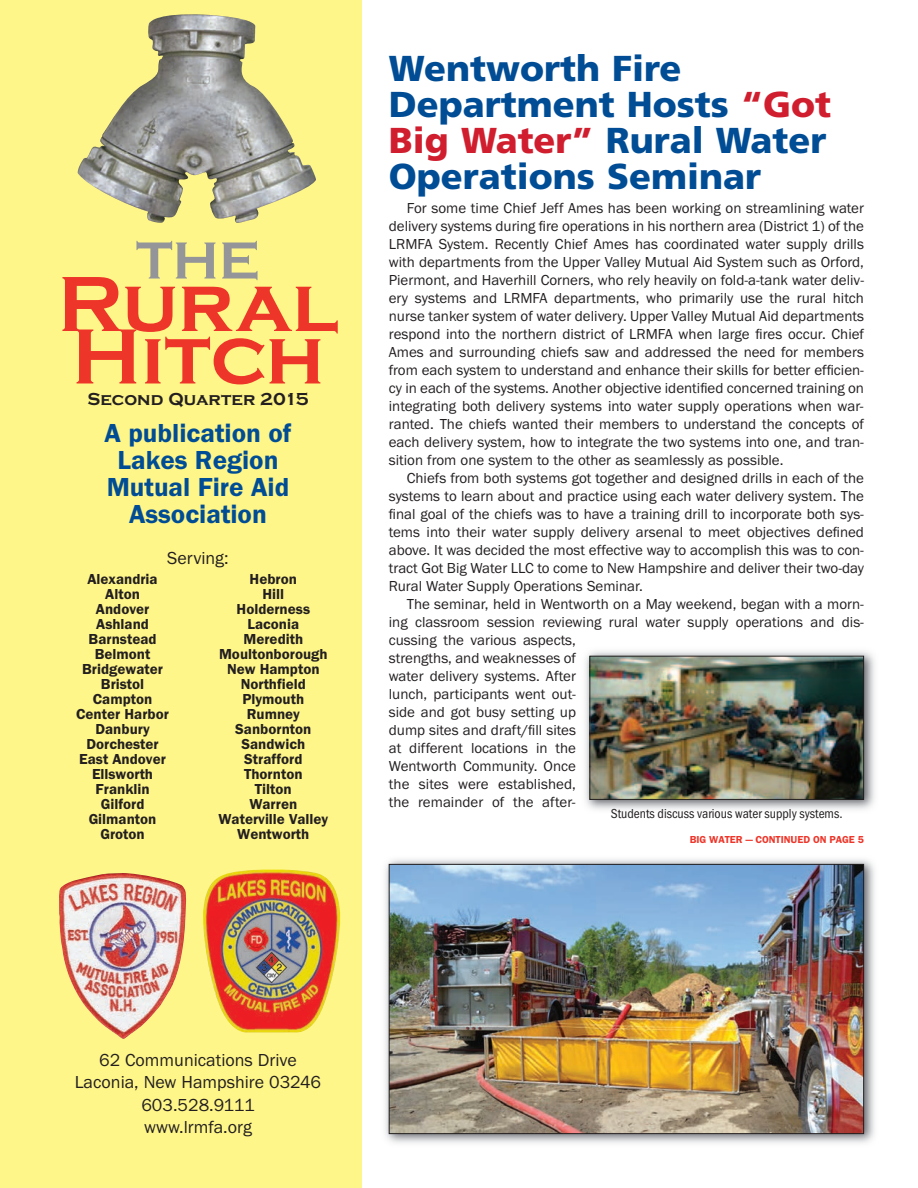
<style>
.page{position:relative;width:918px;height:1188px;background:#fff}
.page>*{position:absolute;margin:0;border:0;box-sizing:border-box;transform-origin:0 0}
.t1{font:700 81px "Copperplate Gothic";color:#ee3529}
.t2{font:700 54px "Copperplate Gothic";color:#939598}
.t3{font:900 36px/36px "Frutiger";color:#014d95}
.t4{font:27px/27px "Franklin Gothic URW Dem";color:#014d95;text-align:center}
.t5{font:18px/22.5px "Franklin Gothic";color:#231f20;text-align:center}
.t6{font:700 18px "Copperplate Gothic";color:#231f20}
.t7{font:15px/18px "Franklin Gothic";color:#231f20;text-align:justify}
.t8{font:15px/15px "Franklin Gothic URW Dem";color:#231f20;text-align:center}
.t9{font:13.5px "Franklin Gothic URW Con Boo";color:#231f20}
.t10{font:10.5px "Franklin Gothic URW Dem";color:#ee3529}
.s1{color:#d01e2e}
</style>
<div class="page">
<div style="left:0;top:0;width:362px;height:1188px;background:#fff689"></div>
<img style="left:77px;top:14px;width:239px;height:209px">
<img style="left:59px;top:873px;width:127px;height:166px">
<img style="left:203px;top:870px;width:137px;height:163px">
<img style="left:585px;top:651px;width:290px;height:159px">
<img style="left:591px;top:658px;width:271px;height:140px">
<div style="left:589px;top:656px;width:275px;height:144px;border:1px solid #231f20"></div>
<img style="left:385px;top:859px;width:490px;height:284px">
<img style="left:391px;top:866px;width:471px;height:266px">
<div style="left:389px;top:864px;width:475px;height:270px;border:1px solid #231f20"></div>
<h2 class="t2" style="left:136px;top:228px;width:125px">THE</h2>
<h1 class="t1" style="left:58px;top:256px;width:282px">Rural</h1>
<h1 class="t1" style="left:72px;top:308px;width:254px">Hitch</h1>
<p class="t6" style="left:87px;top:388px;width:223px">Second Quarter 2015</p>
<h3 class="t4" style="left:105px;top:419px;width:188px">A publication of<br>Lakes Region<br>Mutual Fire Aid<br>Association</h3>
<p class="t5" style="left:167px;top:546px;width:63px">Serving:</p>
<p class="t8" style="left:76px;top:572px;width:94px">Alexandria<br>Alton<br>Andover<br>Ashland<br>Barnstead<br>Belmont<br>Bridgewater<br>Bristol<br>Campton<br>Center Harbor<br>Danbury<br>Dorchester<br>East Andover<br>Ellsworth<br>Franklin<br>Gilford<br>Gilmanton<br>Groton</p>
<p class="t8" style="left:219px;top:572px;width:111px">Hebron<br>Hill<br>Holderness<br>Laconia<br>Meredith<br>Moultonborough<br>New Hampton<br>Northfield<br>Plymouth<br>Rumney<br>Sanbornton<br>Sandwich<br>Strafford<br>Thornton<br>Tilton<br>Warren<br>Waterville Valley<br>Wentworth</p>
<h3 class="t3" style="left:389px;top:53px;width:444px">Wentworth Fire<br>Department Hosts <span class="s1">“Got<br>Big Water”</span> Rural Water<br>Operations Seminar</h3>
<p class="t7" style="left:389px;top:199px;width:477px;text-indent:18px">For some time Chief Jeff Ames has been working on streamlining water delivery systems during fire operations in his northern area (District 1) of the LRMFA System. Recently Chief Ames has coordinated water supply drills with departments from the Upper Valley Mutual Aid System such as Orford, Piermont, and Haverhill Corners, who rely heavily on fold-a-tank water deliv&shy;ery systems and LRMFA departments, who primarily use the rural hitch nurse tanker system of water delivery. Upper Valley Mutual Aid departments respond into the northern district of LRMFA when large fires occur. Chief Ames and surrounding chiefs saw and addressed the need for members from each system to understand and en hance their skills for better efficien&shy;cy in each of the systems. Another objective identified concerned training on integrating both delivery systems into water supply operations when war&shy;ranted. The chiefs wanted their members to understand the concepts of each delivery system, how to integrate the two systems into one, and tran&shy;sition from one system to the other as seamlessly as possible.</p>
<p class="t7" style="left:389px;top:469px;width:477px;text-indent:18px">Chiefs from both systems got together and designed drills in each of the systems to learn about and practice using each water delivery system. The final goal of the chiefs was to have a training drill to incorporate both sys&shy;tems into their water supply delivery arsenal to meet objectives defined above. It was decided the most effective way to accomplish this was to con&shy;tract Got Big Water LLC to come to New Hampshire and deliver their two-day Rural Water Supply Operations Seminar.</p>
<p class="t7" style="left:389px;top:595px;width:477px;text-align:left;text-indent:18px">The seminar, held in Wentworth on a May weekend, began with a morn&shy;ing classroom session reviewing rural water supply operations and dis&shy;cussing the various aspects,<br>strengths, and weaknesses of<br>water delivery systems. After<br>lunch, participants went out-<br>side and got busy setting up<br>dump sites and draft/fill sites<br>at different locations in the<br>Wentworth Community. Once<br>the sites were established,<br>the remainder of the after-</p>
<p class="t9" style="left:611px;top:805px;width:233px">Students discuss various water supply systems.</p>
<p class="t10" style="left:690px;top:833px;width:176px">BIG WATER — CONTINUED ON PAGE 5</p>
<p class="t5" style="left:75px;top:1048px;width:248px">62 Communications Drive<br>Laconia, New Hampshire 03246<br>603.528.9111<br>www.lrmfa.org</p>
</div>
